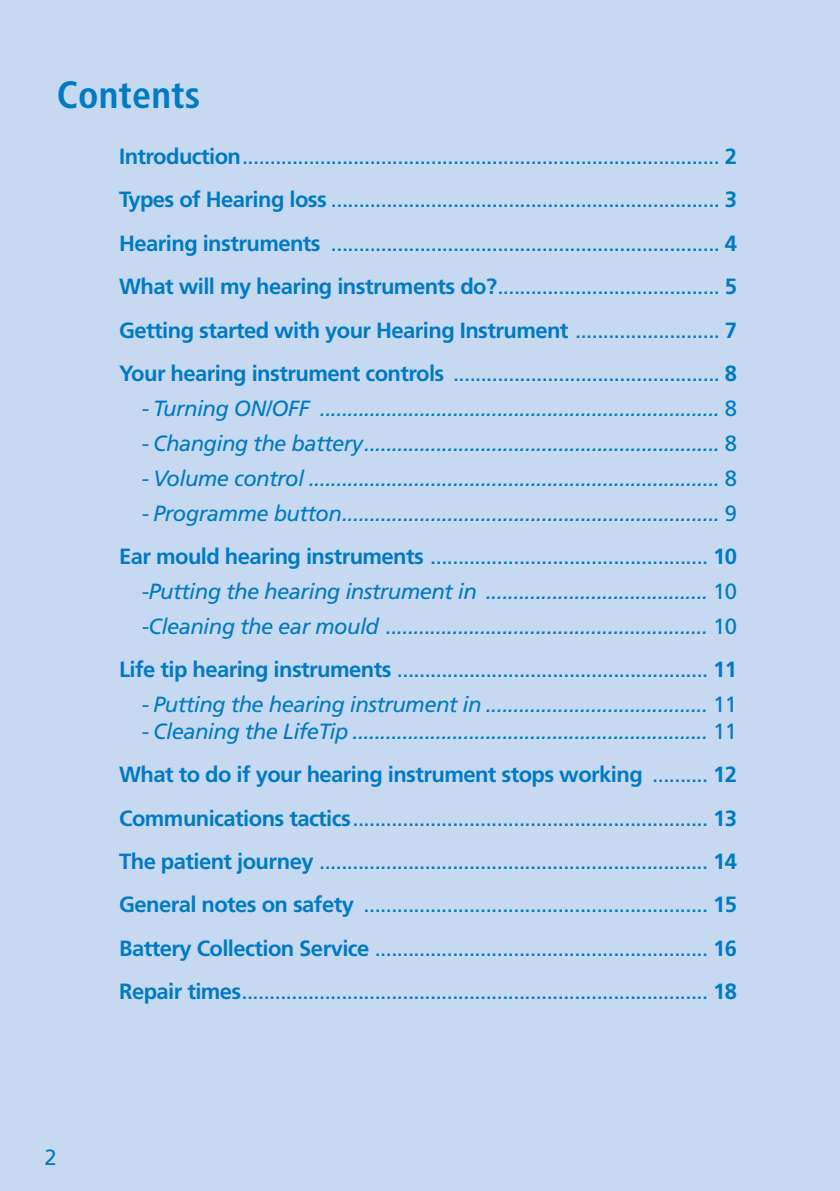
<style>
.page{position:relative;width:840px;height:1191px;background:#fff}
.page>*{position:absolute;margin:0;border:0;box-sizing:border-box;transform-origin:0 0}
.t1{font:700 condensed 38px "Frutiger";letter-spacing:.005em;color:#007bc3}
.t2{font:22px/43.4px "Frutiger";color:#007bc3;text-align:justify}
.t3{font:italic 22px/43.4px "Frutiger";letter-spacing:-.025em;color:#007bc3;text-align:right}
.s1{font-weight:700}
.s2{font-style:normal}
.s3{font-weight:700;font-style:normal}
.s4{font-style:italic}
</style>
<div class="page">
<div style="left:0;top:0;width:839px;height:1191px;background:#c6d9f0"></div>
<h1 class="t1" style="left:57px;top:79px;width:145px">Contents</h1>
<p class="t2" style="left:119px;top:136px;width:619px"><span class="s1">Introduction</span>...................................................................................... <span class="s1">2<br>Types of Hearing loss</span> ...................................................................... <span class="s1">3<br>Hearing instruments</span> ...................................................................... <span class="s1">4<br>What will my hearing instruments do?</span>........................................ <span class="s1">5<br>Getting started with your Hearing Instrument</span> .......................... <span class="s1">7<br>Your hearing instrument controls</span> ................................................ <span class="s1">8</span></p>
<p class="t3" style="left:142px;top:388px;width:596px">- Turning ON/OFF ........................................................................ <span class="s2">8</span></p>
<p class="t3" style="left:142px;top:423px;width:596px">- Changing the battery................................................................ <span class="s2">8</span></p>
<p class="t3" style="left:142px;top:458px;width:596px">- Volume control .......................................................................... <span class="s2">8</span></p>
<p class="t3" style="left:119px;top:493px;width:619px">- Programme button.................................................................... <span class="s2">9<br></span><span class="s3">Ear mould hearing instruments</span> <span class="s2">..................................................</span> <span class="s3">10</span></p>
<p class="t3" style="left:142px;top:575px;width:596px;line-height:35px;text-align:left">-Putting the hearing instrument in ........................................ <span class="s2">10 </span>-Cleaning the ear mould .......................................................... <span class="s2">10</span></p>
<p class="t2" style="left:119px;top:650px;width:619px"><span class="s1">Life tip hearing instruments</span> ........................................................ <span class="s1">11</span></p>
<p class="t3" style="left:142px;top:684px;width:596px">- Putting the hearing instrument in ........................................ <span class="s2">11</span></p>
<p class="t2" style="left:119px;top:711px;width:619px;text-indent:23px"><span class="s4">- Cleaning the LifeTip ................................................................</span> 11<br><span class="s1">What to do if your hearing instrument stops working</span> .......... <span class="s1">12<br>Communications tactics</span>................................................................ <span class="s1">13<br>The patient journey</span> ...................................................................... <span class="s1">14<br>General notes on safety</span> .............................................................. <span class="s1">15<br>Battery Collection Service</span> ............................................................ <span class="s1">16<br>Repair times</span>.................................................................................... <span class="s1">18</span></p>
<p class="t2" style="left:44px;top:1137px;width:14px">2</p>
</div>
